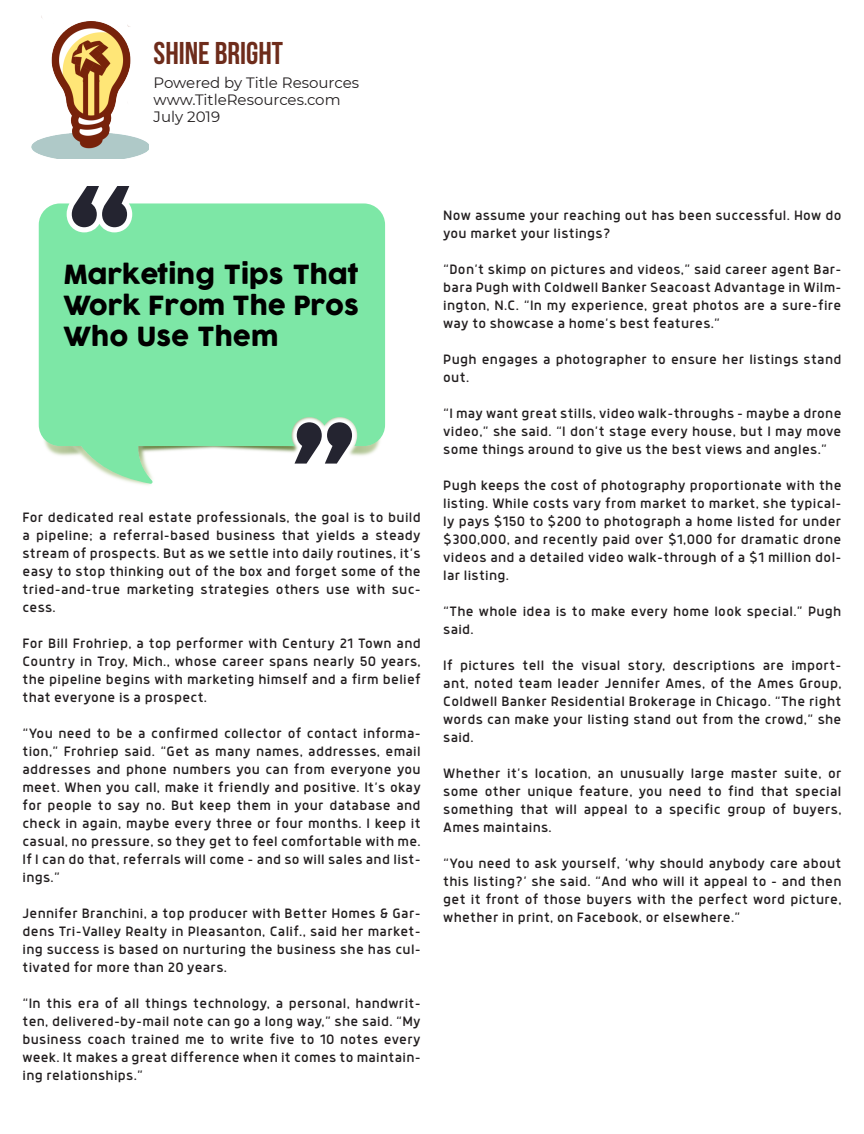
<style>
.page{position:relative;width:864px;height:1134px;background:#fff}
.page>*{position:absolute;margin:0;border:0;box-sizing:border-box;transform-origin:0 0}
.body_text{font:700 31.5px "Bebas Neue";color:#6e2c1b}
.t1{font:25.8px/30.9px "Cocogoose";color:#000;text-align:justify}
.body_text-2{font:15px/18px "Anteb";letter-spacing:.02em;color:#231f20;text-align:justify}
.body_text-3{font:15px "Montserrat";color:#231f20}
</style>
<div class="page">
<img style="left:32px;top:16px;width:116px;height:142px">
<svg style="left:76px;top:186px;width:53px;height:17px"></svg>
<svg style="left:39px;top:203px;width:346px;height:281px;fill:#7de7a6"></svg>
<p class="body_text" style="left:154px;top:36px;width:131px">SHINE BRIGHT</p>
<p class="body_text-3" style="left:154px;top:73px;width:207px">Powered by Title Resources</p>
<p class="body_text-3" style="left:154px;top:90px;width:189px">www.TitleResources.com</p>
<p class="body_text-3" style="left:154px;top:107px;width:68px">July 2019</p>
<p class="t1" style="left:63px;top:260px;width:297px">Marketing Tips That Work From The Pros Who Use Them</p>
<p class="body_text-2" style="left:22px;top:507px;width:400px">For dedicated real estate professionals, the goal is to build a pipeline; a referral-based business that yields a steady stream of prospects. But as we settle into daily routines, it’s easy to stop thinking out of the box and forget some of the tried-and-true marketing strategies others use with suc&shy;cess.</p>
<p class="body_text-2" style="left:22px;top:633px;width:400px">For Bill Frohriep, a top performer with Century 21 Town and Country in Troy, Mich., whose career spans nearly 50 years, the pipeline begins with marketing himself and a firm belief that everyone is a prospect.</p>
<p class="body_text-2" style="left:22px;top:723px;width:400px">“You need to be a confirmed collector of contact informa&shy;tion,” Frohriep said. “Get as many names, addresses, email addresses and phone numbers you can from everyone you meet. When you call, make it friendly and positive. It’s okay for people to say no. But keep them in your database and check in again, maybe every three or four months. I keep it casual, no pressure, so they get to feel comfortable with me.<br>If I can do that, referrals will come – and so will sales and list&shy;ings.”</p>
<p class="body_text-2" style="left:22px;top:903px;width:400px">Jennifer Branchini, a top producer with Better Homes &amp; Gar&shy;dens Tri-Valley Realty in Pleasanton, Calif., said her market&shy;ing success is based on nurturing the business she has cul&shy;tivated for more than 20 years.</p>
<p class="body_text-2" style="left:22px;top:993px;width:400px">“In this era of all things technology, a personal, handwrit&shy;ten, delivered-by-mail note can go a long way,” she said. “My business coach trained me to write five to 10 notes every week. It makes a great difference when it comes to maintain&shy;ing relationships.”</p>
<p class="body_text-2" style="left:443px;top:206px;width:400px">Now assume your reaching out has been successful. How do you market your listings?</p>
<p class="body_text-2" style="left:443px;top:260px;width:400px">“Don’t skimp on pictures and videos,” said career agent Bar&shy;bara Pugh with Coldwell Banker Seacoast Advantage in Wilm&shy;ington, N.C. “In my experience, great photos are a sure-fire way to showcase a home’s best features.”</p>
<p class="body_text-2" style="left:443px;top:350px;width:400px">Pugh engages a photographer to ensure her listings stand out.</p>
<p class="body_text-2" style="left:443px;top:404px;width:400px">“I may want great stills, video walk-throughs – maybe a drone video,” she said. “I don’t stage every house, but I may move some things around to give us the best views and angles.”</p>
<p class="body_text-2" style="left:443px;top:476px;width:400px">Pugh keeps the cost of photography proportionate with the listing. While costs vary from market to market, she typical&shy;ly pays $150 to $200 to photograph a home listed for under $300,000, and recently paid over $1,000 for dramatic drone videos and a detailed video walk-through of a $1 million dol&shy;lar listing.</p>
<p class="body_text-2" style="left:443px;top:602px;width:400px">“The whole idea is to make every home look special.” Pugh said.</p>
<p class="body_text-2" style="left:443px;top:656px;width:400px">If pictures tell the visual story, descriptions are import&shy;ant, noted team leader Jennifer Ames, of the Ames Group, Coldwell Banker Residential Brokerage in Chicago. “The right words can make your listing stand out from the crowd,” she said.</p>
<p class="body_text-2" style="left:443px;top:764px;width:400px">Whether it’s location, an unusually large master suite, or some other unique feature, you need to find that special something that will appeal to a specific group of buyers, Ames maintains.</p>
<p class="body_text-2" style="left:443px;top:854px;width:400px">“You need to ask yourself, ‘why should anybody care about this listing?’ she said. “And who will it appeal to – and then get it front of those buyers with the perfect word picture, whether in print, on Facebook, or elsewhere.”</p>
</div>
